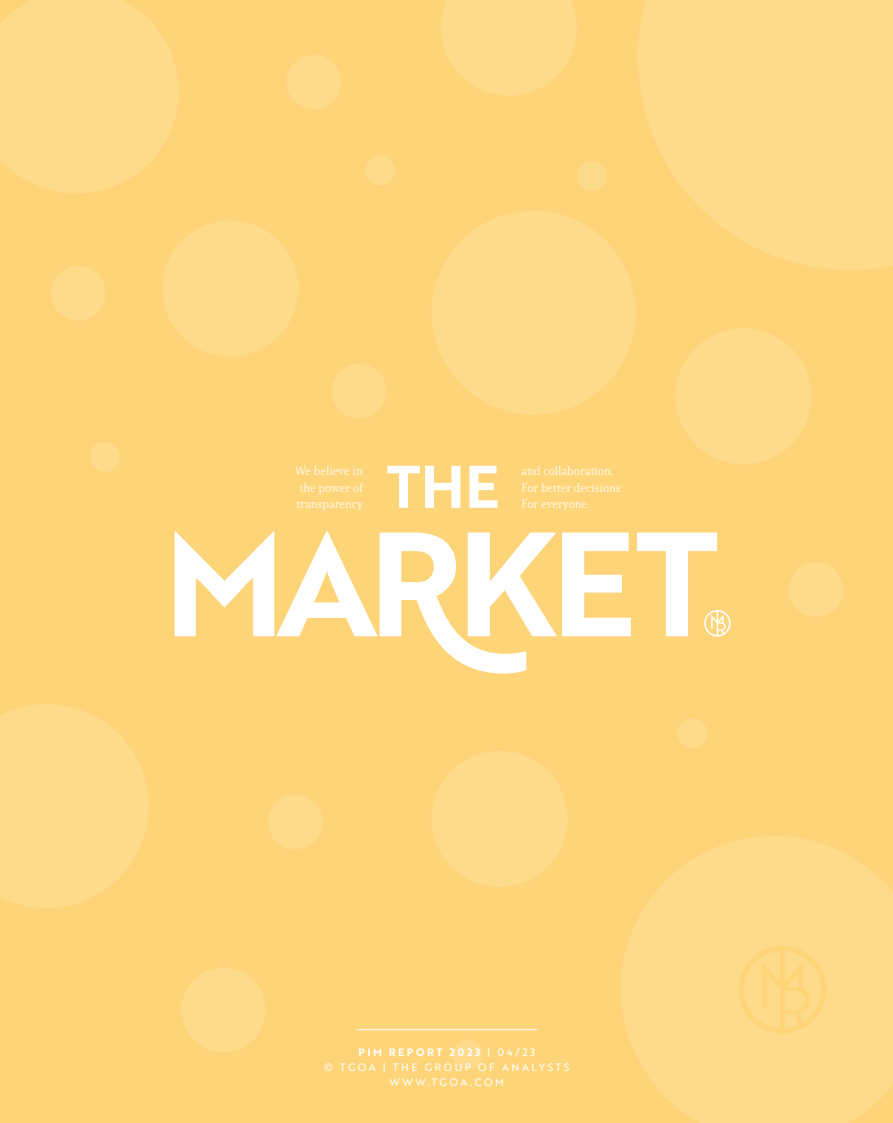
<style>
.page{position:relative;width:893px;height:1123px;background:#fed478}
.page>*{position:absolute;margin:0;border:0;box-sizing:border-box;transform-origin:0 0}
.t1{font:58.35px "Brother 1816 Bold";color:#fff}
.t2{font:12px "Solitas Serif Nor Lig";color:#fff}
.t3{font:10.5px/15px "Brother 1816 Regular";letter-spacing:.24em;color:#fff;text-align:center}
.s1{font-family:"Brother 1816 Bold"}
</style>
<div class="page">
<div style="left:286px;top:55px;width:55px;height:54px;background:#feda8b;border-radius:50%"></div>
<div style="left:181px;top:967px;width:85px;height:85px;background:#feda8b;border-radius:50%"></div>
<div style="left:51px;top:266px;width:55px;height:54px;background:#feda8b;border-radius:50%"></div>
<div style="left:332px;top:364px;width:54px;height:54px;background:#feda8b;border-radius:50%"></div>
<div style="left:789px;top:562px;width:54px;height:55px;background:#feda8b;border-radius:50%"></div>
<div style="left:268px;top:794px;width:55px;height:55px;background:#feda8b;border-radius:50%"></div>
<div style="left:365px;top:155px;width:30px;height:30px;background:#feda8b;border-radius:50%"></div>
<div style="left:90px;top:441px;width:30px;height:31px;background:#feda8b;border-radius:50%"></div>
<div style="left:677px;top:718px;width:31px;height:30px;background:#feda8b;border-radius:50%"></div>
<div style="left:577px;top:161px;width:30px;height:30px;background:#feda8b;border-radius:50%"></div>
<div style="left:453px;top:1039px;width:30px;height:30px;background:#feda8b;border-radius:50%"></div>
<div style="left:432px;top:210px;width:204px;height:205px;background:#feda8b;border-radius:50%"></div>
<svg style="left:0;top:704px;width:149px;height:204px"></svg>
<svg style="left:0;top:0;width:179px;height:193px"></svg>
<svg style="left:638px;top:0;width:255px;height:270px;fill:#feda8b"></svg>
<svg style="left:621px;top:836px;width:272px;height:287px;fill:#feda8b"></svg>
<div style="left:675px;top:328px;width:136px;height:136px;background:#feda8b;border-radius:50%"></div>
<div style="left:432px;top:750px;width:136px;height:137px;background:#feda8b;border-radius:50%"></div>
<div style="left:162px;top:220px;width:136px;height:136px;background:#feda8b;border-radius:50%"></div>
<svg style="left:441px;top:0;width:136px;height:96px"></svg>
<svg style="left:738px;top:945px;width:88px;height:88px"></svg>
<svg style="left:175px;top:531px;width:542px;height:142px"></svg>
<svg style="left:704px;top:610px;width:27px;height:26px"></svg>
<hr style="left:356px;top:1029px;width:181px;height:1px;background:#fff">
<p class="t2" style="left:295px;top:463px;width:69px">We believe in</p>
<p class="t2" style="left:300px;top:480px;width:65px">the power of</p>
<p class="t2" style="left:296px;top:496px;width:68px">transparency</p>
<h1 class="t1" style="left:387px;top:442px;width:114px">THE</h1>
<p class="t2" style="left:522px;top:463px;width:93px">and collaboration.</p>
<p class="t2" style="left:522px;top:480px;width:103px">For better decisions.</p>
<p class="t2" style="left:522px;top:496px;width:69px">For everyone.</p>
<p class="t3" style="left:324px;top:1044px;width:247px"><span class="s1">PIM REPORT 2023</span> | 04/23<br>© TGOA | THE GROUP OF ANALYSTS<br>WWW.TGOA.COM</p>
</div>
